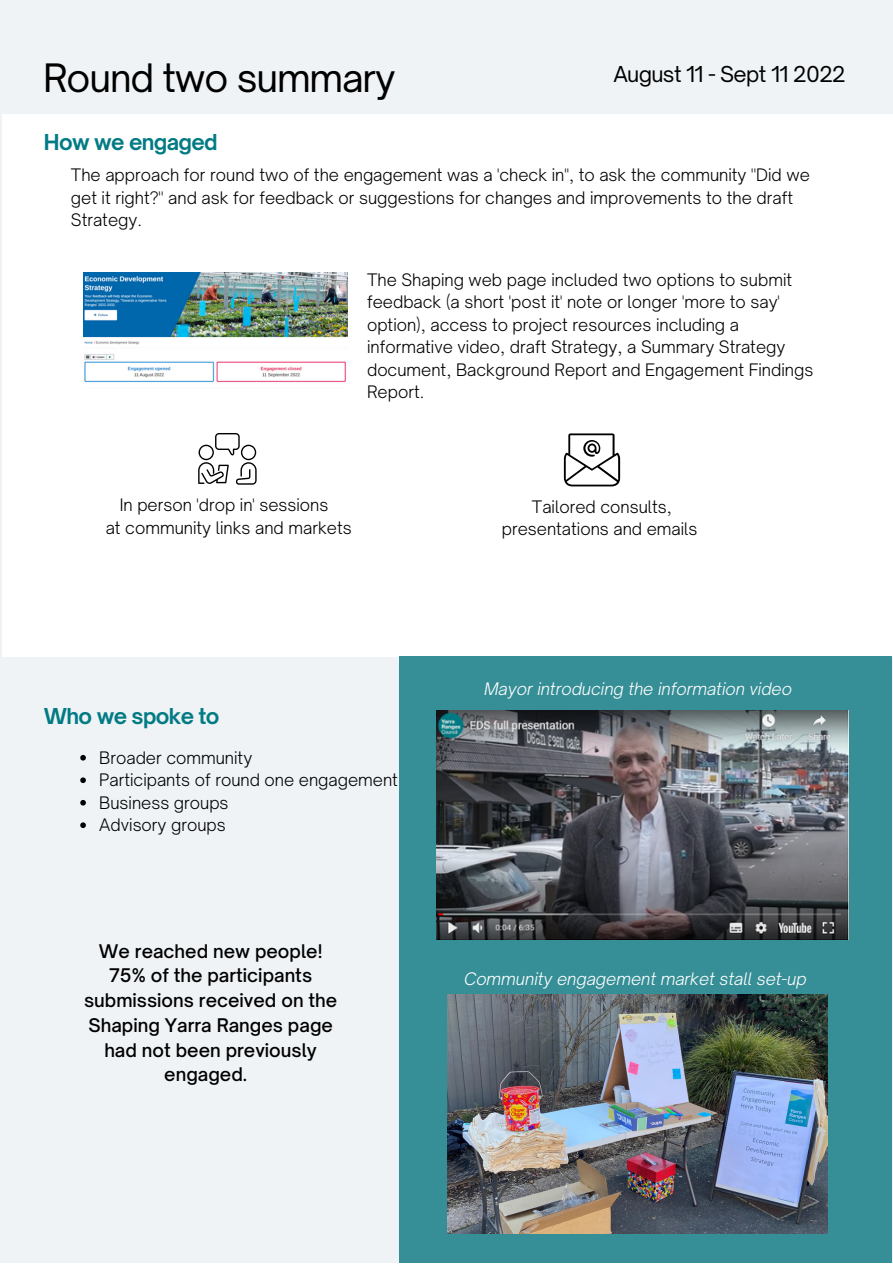
<style>
.page{position:relative;width:893px;height:1264px;background:#fff}
.page>*{position:absolute;margin:0;border:0;box-sizing:border-box;transform-origin:0 0}
.t1{font:37.5px "Open Sauce One";letter-spacing:-.03em;color:#000}
.t2{font:700 21px "Open Sauce One";letter-spacing:-.03em;color:#027b85}
.t3{font:21px "Open Sauce One";letter-spacing:-.03em;color:#000}
.t4{font:500 18px/24.8px "Open Sauce One";color:#000;text-align:center}
.t5{font:300 16.5px/22.5px "Open Sauce One";color:#000}
.t6{font:italic 300 16.5px "Open Sauce One";color:#fff}
</style>
<div class="page">
<svg style="left:198px;top:433px;width:58px;height:51px"></svg>
<img style="left:83px;top:273px;width:264px;height:109px">
<svg style="left:564px;top:433px;width:56px;height:53px"></svg>
<svg style="left:80px;top:755px;width:6px;height:5px"></svg>
<svg style="left:80px;top:777px;width:6px;height:6px"></svg>
<svg style="left:80px;top:800px;width:6px;height:5px"></svg>
<svg style="left:80px;top:822px;width:6px;height:6px"></svg>
<div style="left:399px;top:656px;width:493px;height:606px;background:#368e96"></div>
<img style="left:447px;top:994px;width:380px;height:239px">
<img style="left:437px;top:710px;width:411px;height:229px">
<h1 class="t1" style="left:43px;top:55px;width:354px">Round two summary</h1>
<p class="t2" style="left:44px;top:129px;width:175px">How we engaged</p>
<p class="t3" style="left:613px;top:61px;width:234px">August 11 - Sept 11 2022</p>
<p class="t5" style="left:71px;top:163px;width:740px">The approach for round two of the engagement was a 'check in'', to ask the community "Did we get it right?" and ask for feedback or suggestions for changes and improvements to the draft<br>Strategy.</p>
<p class="t5" style="left:367px;top:268px;width:447px">The Shaping web page included two options to submit feedback (a short 'post it' note or longer 'more to say' option), access to project resources including a informative video, draft Strategy, a Summary Strategy document, Background Report and Engagement Findings Report.</p>
<p class="t5" style="left:106px;top:493px;width:247px;text-align:center">In person 'drop in' sessions<br>at community links and markets</p>
<p class="t5" style="left:502px;top:495px;width:197px;text-align:center">Tailored consults, presentations and emails</p>
<p class="t2" style="left:44px;top:702px;width:177px">Who we spoke to</p>
<p class="t6" style="left:484px;top:678px;width:309px">Mayor introducing the information video</p>
<p class="t5" style="left:99px;top:746px;width:300px">Broader community<br>Participants of round one engagement<br>Business groups<br>Advisory groups</p>
<p class="t4" style="left:84px;top:938px;width:255px">We reached new people!<br>75% of the participants submissions received on the<br>Shaping Yarra Ranges page had not been previously engaged.</p>
<p class="t6" style="left:464px;top:968px;width:344px">Community engagement market stall set-up</p>
</div>
